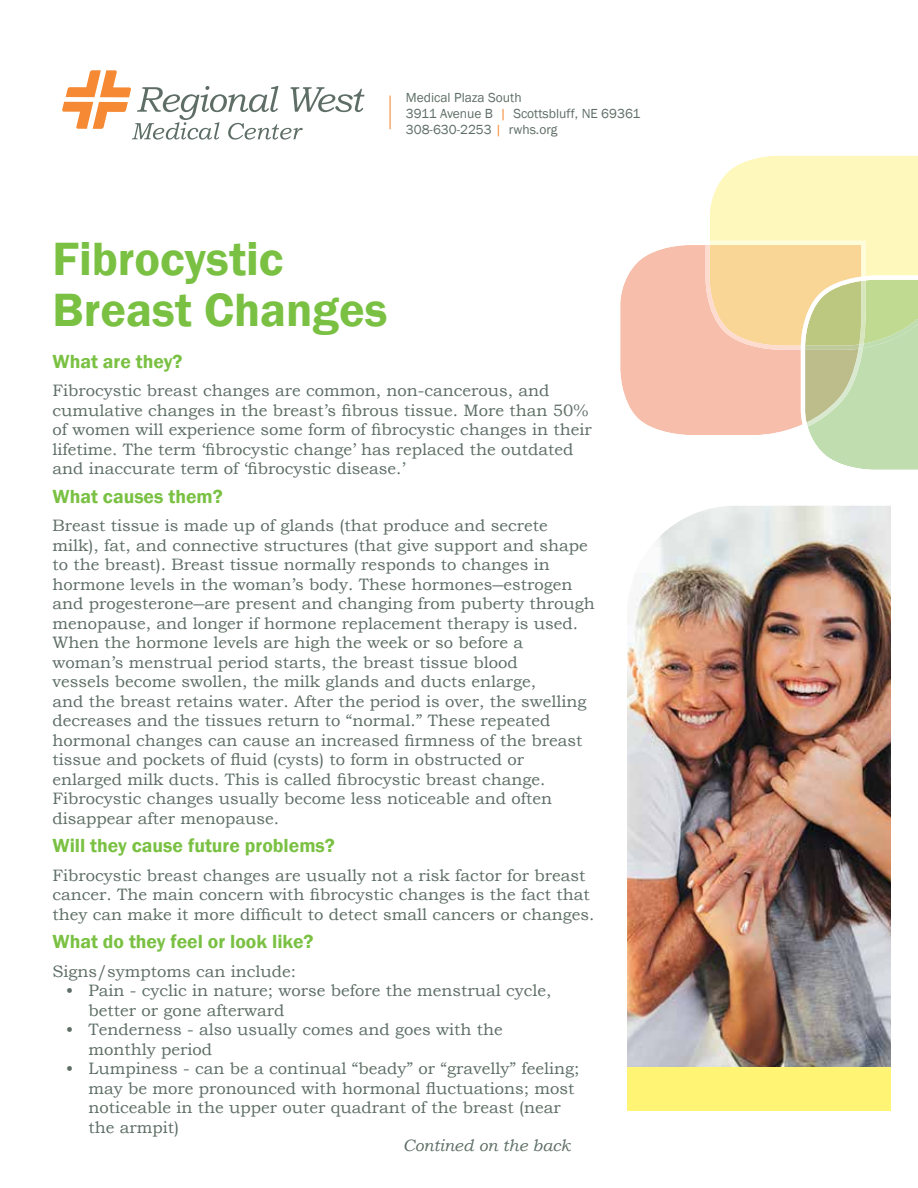
<style>
.page{position:relative;width:918px;height:1188px;background:#fff}
.page>*{position:absolute;margin:0;border:0;box-sizing:border-box;transform-origin:0 0}
.t1{font:600 48px/51px "Franklin Gothic";color:#7ac143}
.t2{font:600 19.5px "Franklin Gothic";color:#7ac143}
.t3{font:16.5px/19.5px "Bookman Old Style";color:#5e6e66}
.t4{font:italic 16.5px "Bookman Old Style";color:#5e6e66}
.t5{font:13.5px/16.2px "Franklin Gothic";color:#5e6e66}
.s1{color:#f68933}
.s2{font-family:"Franklin Gothic"}
</style>
<div class="page">
<hr style="left:390px;top:96px;width:1px;height:33px;background:#f58025">
<svg style="left:62px;top:70px;width:303px;height:70px"></svg>
<img style="left:627px;top:506px;width:264px;height:562px">
<div style="left:627px;top:1068px;width:264px;height:43px;background:#fff473"></div>
<svg style="left:620px;top:155px;width:298px;height:315px"></svg>
<p class="t5" style="left:406px;top:89px;width:236px">Medical Plaza South<br>3911 Avenue B <span class="s1">|</span> Scottsbluff, NE 69361<br>308-630-2253 <span class="s1">|</span> rwhs.org</p>
<h1 class="t1" style="left:52px;top:234px;width:337px">Fibrocystic<br>Breast Changes</h1>
<p class="t2" style="left:52px;top:349px;width:132px">What are they?</p>
<p class="t3" style="left:52px;top:381px;width:541px">Fibrocystic breast changes are common, non-cancerous, and cumulative changes in the breast’s fibrous tissue. More than 50% of women will experience some form of fibrocystic changes in their lifetime. The term ‘fibrocystic change’ has replaced the outdated and inaccurate term of ‘fibrocystic disease.’</p>
<p class="t2" style="left:52px;top:484px;width:172px">What causes them?</p>
<p class="t3" style="left:52px;top:516px;width:544px">Breast tissue is made up of glands (that produce and secrete milk), fat, and connective structures (that give support and shape to the breast). Breast tissue normally responds to changes in hormone levels in the woman’s body. These hormones<span class="s2">—</span>estrogen and progesterone<span class="s2">—</span>are present and changing from puberty through menopause, and longer if hormone replacement therapy is used.<br>When the hormone levels are high the week or so before a woman’s menstrual period starts, the breast tissue blood<br>vessels become swollen, the milk glands and ducts enlarge,<br>and the breast retains water. After the period is over, the swelling decreases and the tissues return to “normal.” These repeated hormonal changes can cause an increased firmness of the breast tissue and pockets of fluid (cysts) to form in obstructed or enlarged milk ducts. This is called fibrocystic breast change.<br>Fibrocystic changes usually become less noticeable and often disappear after menopause.</p>
<p class="t2" style="left:52px;top:834px;width:284px">Will they cause future problems?</p>
<p class="t3" style="left:52px;top:866px;width:543px">Fibrocystic breast changes are usually not a risk factor for breast cancer. The main concern with fibrocystic changes is the fact that they can make it more difficult to detect small cancers or changes.</p>
<p class="t2" style="left:52px;top:930px;width:263px">What do they feel or look like?</p>
<p class="t3" style="left:52px;top:962px;width:245px">Signs/symptoms can include:</p>
<p class="t3" style="left:88px;top:981px;width:464px;text-indent:-22px">• Pain - cyclic in nature; worse before the menstrual cycle, better or gone afterward</p>
<p class="t3" style="left:88px;top:1020px;width:416px;text-indent:-22px">• Tenderness - also usually comes and goes with the monthly period</p>
<p class="t3" style="left:88px;top:1059px;width:492px;text-indent:-22px">• Lumpiness - can be a continual “beady” or “gravelly” feeling; may be more pronounced with hormonal fluctuations; most noticeable in the upper outer quadrant of the breast (near the armpit)</p>
<p class="t4" style="left:403px;top:1134px;width:169px">Contined on the back</p>
</div>
